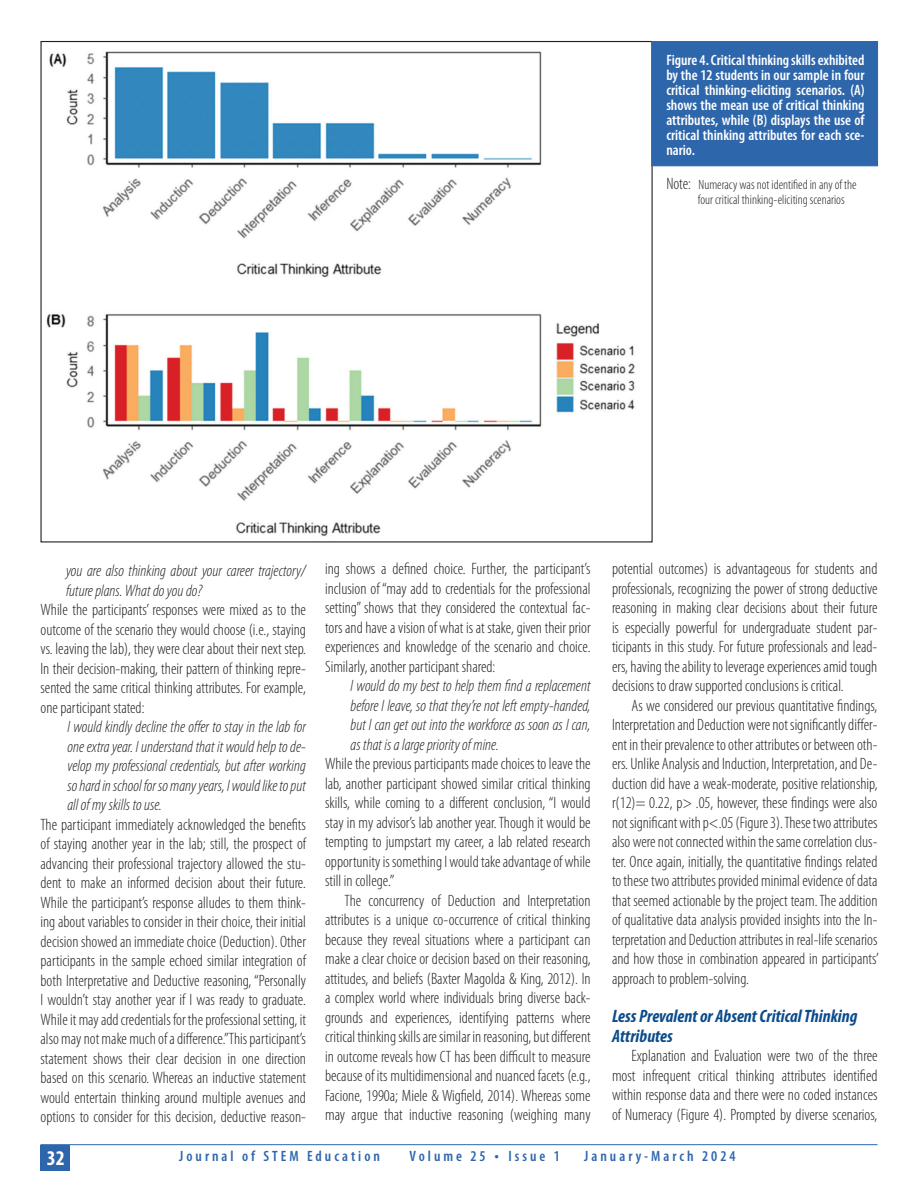
<style>
.page{position:relative;width:918px;height:1188px;background:#fff}
.page>*{position:absolute;margin:0;border:0;box-sizing:border-box;transform-origin:0 0}
.t1{font:700 condensed 21px "Myriad Pro";color:#fff}
.t2{font:italic 700 condensed 18px/19.5px "Myriad Pro";color:#0b4c8c}
.t3{font:300 condensed 16.5px/19.5px "Myriad Pro";color:#231f20;text-align:justify}
.t4{font:italic 300 condensed 16.5px/19.5px "Myriad Pro";color:#231f20;text-align:justify}
.t5{font:600 condensed 15px/15px "Myriad Pro";color:#fff;text-align:justify}
.t6{font:600 condensed 15px "Myriad Pro";letter-spacing:.2em;color:#2e66ac}
.t7{font:300 condensed 13.5px/15px "Myriad Pro";color:#231f20}
.s1{font-size:16.5px}
</style>
<div class="page">
<hr style="left:40px;top:1144px;width:838px;height:1px;background:#2e66ac">
<div style="left:40px;top:1145px;width:30px;height:26px;background:#2e66ac"></div>
<img style="left:46px;top:51px;width:589px;height:486px">
<div style="left:651px;top:41px;width:227px;height:125px;background:#2e66ac"></div>
<p class="t5" style="left:666px;top:53px;width:200px">Figure 4. Critical thinking skills exhibited by the 12 students in our sample in four critical thinking-eliciting scenarios. (A) shows the mean use of critical thinking attributes, while (B) displays the use of critical thinking attributes for each sce&shy;nario.</p>
<p class="t7" style="left:698px;top:177px;width:160px;text-indent:-31px"><span class="s1">Note:</span> Numeracy was not identified in any of the four critical thinking-eliciting scenarios</p>
<p class="t4" style="left:66px;top:561px;width:241px">you are also thinking about your career trajectory/ future plans. What do you do?</p>
<p class="t3" style="left:41px;top:600px;width:267px">While the participants’ responses were mixed as to the outcome of the scenario they would choose (i.e., staying vs. leaving the lab), they were clear about their next step.<br>In their decision-making, their pattern of thinking repre&shy;sented the same critical thinking attributes. For example, one participant stated:</p>
<p class="t4" style="left:68px;top:717px;width:240px">I would kindly decline the offer to stay in the lab for one extra year. I understand that it would help to de&shy;velop my professional credentials, but after working so hard in school for so many years, I would like to put all of my skills to use.</p>
<p class="t3" style="left:41px;top:814px;width:267px">The participant immediately acknowledged the benefits of staying another year in the lab; still, the prospect of advancing their professional trajectory allowed the stu&shy;dent to make an informed decision about their future.<br>While the participant’s response alludes to them think&shy;ing about variables to consider in their choice, their initial decision showed an immediate choice (Deduction). Other participants in the sample echoed similar integration of both Interpretative and Deductive reasoning, “Personally I wouldn’t stay another year if I was ready to graduate.<br>While it may add credentials for the professional setting, it also may not make much of a difference.” This participant’s statement shows their clear decision in one direction based on this scenario. Whereas an inductive statement would entertain thinking around multiple avenues and options to consider for this decision, deductive reason-</p>
<p class="t3" style="left:325px;top:559px;width:267px">ing shows a defined choice. Further, the participant’s inclusion of “may add to credentials for the professional setting” shows that they considered the contextual fac&shy;tors and have a vision of what is at stake, given their prior experiences and knowledge of the scenario and choice.<br>Similarly, another participant shared:</p>
<p class="t4" style="left:351px;top:676px;width:242px">I would do my best to help them find a replacement before I leave, so that they’re not left empty-handed, but I can get out into the workforce as soon as I can, as that is a large priority of mine.</p>
<p class="t3" style="left:325px;top:754px;width:267px">While the previous participants made choices to leave the lab, another participant showed similar critical thinking skills, while coming to a different conclusion, “I would stay in my advisor’s lab another year. Though it would be tempting to jumpstart my career, a lab related research opportunity is something I would take advantage of while still in college.”</p>
<p class="t3" style="left:325px;top:890px;width:267px;text-indent:20px">The concurrency of Deduction and Interpretation attributes is a unique co-occurrence of critical thinking because they reveal situations where a participant can make a clear choice or decision based on their reasoning, attitudes, and beliefs (Baxter Magolda &amp; King, 2012). In a complex world where individuals bring diverse back&shy;grounds and experiences, identifying patterns where critical thinking skills are similar in reasoning, but different in outcome reveals how CT has been difficult to measure because of its multidimensional and nuanced facets (e.g., Facione, 1990a; Miele &amp; Wigfield, 2014). Whereas some may argue that inductive reasoning (weighing many</p>
<p class="t3" style="left:612px;top:559px;width:267px">potential outcomes) is advantageous for students and professionals, recognizing the power of strong deductive reasoning in making clear decisions about their future is especially powerful for undergraduate student par&shy;ticipants in this study. For future professionals and lead&shy;ers, having the ability to leverage experiences amid tough decisions to draw supported conclusions is critical.</p>
<p class="t3" style="left:612px;top:695px;width:268px;text-indent:20px">As we considered our previous quantitative findings, Interpretation and Deduction were not significantly differ&shy;ent in their prevalence to other attributes or between oth&shy;ers. Unlike Analysis and Induction, Interpretation, and De&shy;duction did have a weak-moderate, positive relationship, r(12)= 0.22, p&gt; .05, however, these findings were also not significant with p&lt;.05 (Figure 3). These two attributes also were not connected within the same correlation clus&shy;ter. Once again, initially, the quantitative findings related to these two attributes provided minimal evidence of data that seemed actionable by the project team. The addition of qualitative data analysis provided insights into the In&shy;terpretation and Deduction attributes in real-life scenarios and how those in combination appeared in participants’ approach to problem-solving.</p>
<p class="t2" style="left:612px;top:1006px;width:247px">Less Prevalent or Absent Critical Thinking<br>Attributes</p>
<p class="t3" style="left:612px;top:1046px;width:267px;text-indent:20px">Explanation and Evaluation were two of the three most infrequent critical thinking attributes identified within response data and there were no coded instances of Numeracy (Figure 4). Prompted by diverse scenarios,</p>
<p class="t1" style="left:47px;top:1145px;width:19px">32</p>
<p class="t6" style="left:179px;top:1147px;width:202px">Journal of STEM Education</p>
<p class="t6" style="left:410px;top:1147px;width:152px">Volume 25 <span class="s1">•</span> Issue 1</p>
<p class="t6" style="left:584px;top:1147px;width:153px">January-March 2024</p>
</div>
